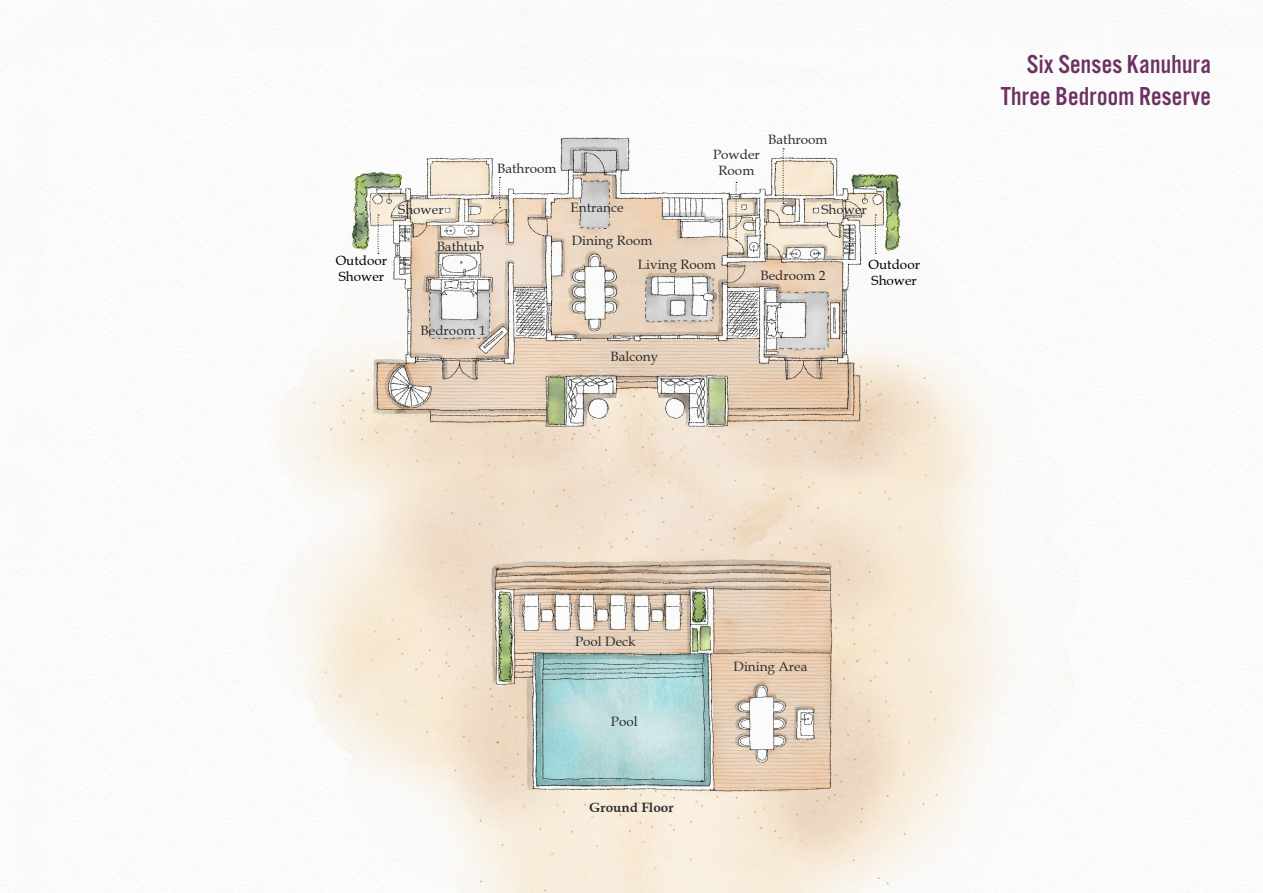
<style>
.page{position:relative;width:1263px;height:893px;background:#fff}
.page>*{position:absolute;margin:0;border:0;box-sizing:border-box;transform-origin:0 0}
.t1{font:27px/32.4px "Alternate Got No 3 D";letter-spacing:.01em;color:#6d3063;text-align:right}
.t2{font:13.5px/16.2px "Book Antiqua";color:#2b2d30;text-align:center}
.t3{font:13.5px/16.2px "Book Antiqua";color:#000}
.t4{font:700 13.5px "Book Antiqua";color:#2b2d30}
</style>
<div class="page">
<img style="left:10px;top:0;width:1253px;height:893px">
<svg style="left:736px;top:182px;width:1px;height:59px"></svg>
<svg style="left:499px;top:177px;width:2px;height:31px"></svg>
<svg style="left:783px;top:148px;width:1px;height:56px"></svg>
<svg style="left:378px;top:215px;width:1px;height:39px"></svg>
<svg style="left:875px;top:215px;width:1px;height:39px"></svg>
<p class="t3" style="left:336px;top:252px;width:53px">Outdoor<br>Shower</p>
<p class="t2" style="left:497px;top:160px;width:61px">Bathroom</p>
<p class="t2" style="left:713px;top:146px;width:48px">Powder<br>Room</p>
<p class="t2" style="left:768px;top:131px;width:61px">Bathroom</p>
<p class="t2" style="left:571px;top:200px;width:54px">Entrance</p>
<p class="t2" style="left:398px;top:201px;width:47px">Shower</p>
<p class="t2" style="left:821px;top:201px;width:47px">Shower</p>
<p class="t2" style="left:437px;top:238px;width:49px">Bathtub</p>
<p class="t2" style="left:572px;top:232px;width:82px">Dining Room</p>
<p class="t2" style="left:638px;top:256px;width:80px">Living Room</p>
<p class="t2" style="left:760px;top:267px;width:67px">Bedroom 2</p>
<p class="t3" style="left:868px;top:256px;width:53px">Outdoor<br>Shower</p>
<p class="t2" style="left:421px;top:322px;width:67px">Bedroom 1</p>
<p class="t2" style="left:611px;top:349px;width:49px">Balcony</p>
<h1 class="t1" style="left:1001px;top:48px;width:212px">Six Senses Kanuhura<br>Three Bedroom Reserve</h1>
<p class="t2" style="left:575px;top:633px;width:62px">Pool Deck</p>
<p class="t2" style="left:611px;top:713px;width:28px">Pool</p>
<p class="t4" style="left:589px;top:799px;width:86px">Ground Floor</p>
<p class="t2" style="left:733px;top:658px;width:75px">Dining Area</p>
</div>
